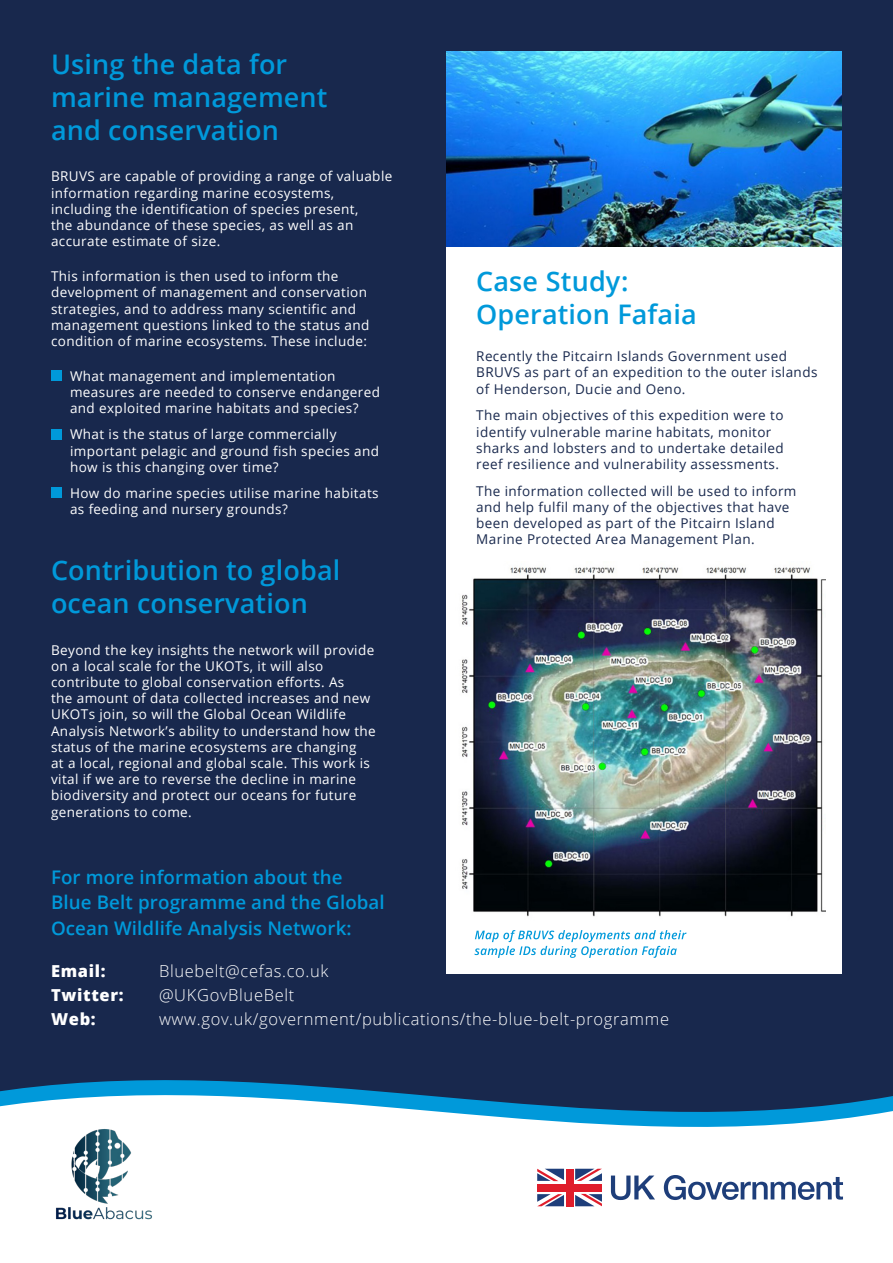
<style>
.page{position:relative;width:893px;height:1263px;background:#fff}
.page>*{position:absolute;margin:0;border:0;box-sizing:border-box;transform-origin:0 0}
.t1{font:600 27px/33px "Open Sans";letter-spacing:.005em;color:#0099da}
.t2{font:600 18.75px/25.5px "Open Sans";letter-spacing:.005em;color:#0099da}
.t3{font:300 16.5px "Open Sans";letter-spacing:.04em;color:#fff}
.t4{font:800 16.5px "Open Sans";letter-spacing:.04em;color:#fff}
.t5{font:13.5px/16.2px "Open Sans";letter-spacing:.03em;color:#fff}
.t6{font:13.5px/16.2px "Open Sans";letter-spacing:.03em;color:#18284d}
</style>
<div class="page">
<div style="left:0;top:0;width:893px;height:1148px;background:#18284d"></div>
<svg style="left:0;top:1080px;width:893px;height:68px;fill:#fff"></svg>
<div style="left:51px;top:371px;width:10px;height:10px;background:#0099da"></div>
<div style="left:51px;top:429px;width:10px;height:10px;background:#0099da"></div>
<div style="left:51px;top:487px;width:10px;height:11px;background:#0099da"></div>
<div style="left:446px;top:51px;width:396px;height:923px;background:#fff"></div>
<img style="left:462px;top:567px;width:363px;height:350px">
<img style="left:446px;top:51px;width:396px;height:196px">
<svg style="left:537px;top:1169px;width:27px;height:12px"></svg>
<svg style="left:575px;top:1194px;width:27px;height:12px"></svg>
<svg style="left:537px;top:1194px;width:27px;height:12px"></svg>
<svg style="left:575px;top:1169px;width:27px;height:12px"></svg>
<div style="left:537px;top:1184px;width:65px;height:7px;background:#e01d2b"></div>
<div style="left:566px;top:1169px;width:7px;height:37px;background:#e01d2b"></div>
<svg style="left:611px;top:1175px;width:44px;height:25px"></svg>
<svg style="left:664px;top:1175px;width:179px;height:25px"></svg>
<img style="left:51px;top:1122px;width:105px;height:98px">
<svg style="left:475px;top:930px;width:211px;height:28px"></svg>
<p class="t1" style="left:51px;top:47px;width:278px">Using the data for marine management and conservation</p>
<p class="t5" style="left:51px;top:168px;width:343px">BRUVS are capable of providing a range of valuable information regarding marine ecosystems, including the identification of species present,<br>the abundance of these species, as well as an accurate estimate of size.</p>
<p class="t5" style="left:51px;top:268px;width:320px">This information is then used to inform the development of management and conservation strategies, and to address many scientific and management questions linked to the status and condition of marine ecosystems. These include:</p>
<p class="t5" style="left:70px;top:368px;width:312px">What management and implementation measures are needed to conserve endangered and exploited marine habitats and species?</p>
<p class="t5" style="left:70px;top:426px;width:311px">What is the status of large commercially important pelagic and ground fish species and how is this changing over time?</p>
<p class="t5" style="left:70px;top:484px;width:310px">How do marine species utilise marine habitats as feeding and nursery grounds?</p>
<p class="t1" style="left:51px;top:553px;width:291px">Contribution to global ocean conservation</p>
<p class="t5" style="left:51px;top:641px;width:326px">Beyond the key insights the network will provide on a local scale for the UKOTs, it will also contribute to global conservation efforts. As<br>the amount of data collected increases and new UKOTs join, so will the Global Ocean Wildlife Analysis Network’s ability to understand how the status of the marine ecosystems are changing<br>at a local, regional and global scale. This work is vital if we are to reverse the decline in marine biodiversity and protect our oceans for future generations to come.</p>
<p class="t1" style="left:476px;top:264px;width:222px">Case Study:<br>Operation Fafaia</p>
<p class="t6" style="left:476px;top:348px;width:343px">Recently the Pitcairn Islands Government used<br>BRUVS as part of an expedition to the outer islands of Henderson, Ducie and Oeno.</p>
<p class="t6" style="left:476px;top:407px;width:309px">The main objectives of this expedition were to identify vulnerable marine habitats, monitor sharks and lobsters and to undertake detailed reef resilience and vulnerability assessments.</p>
<p class="t6" style="left:476px;top:482px;width:322px">The information collected will be used to inform and help fulfil many of the objectives that have been developed as part of the Pitcairn Island Marine Protected Area Management Plan.</p>
<p class="t2" style="left:51px;top:864px;width:335px">For more information about the<br>Blue Belt programme and the Global<br>Ocean Wildlife Analysis Network:</p>
<p class="t4" style="left:51px;top:958px;width:56px">Email:</p>
<p class="t3" style="left:159px;top:959px;width:171px">Bluebelt@cefas.co.uk</p>
<p class="t4" style="left:51px;top:982px;width:74px">Twitter:</p>
<p class="t3" style="left:159px;top:983px;width:137px">@UKGovBlueBelt</p>
<p class="t4" style="left:51px;top:1006px;width:46px">Web:</p>
<p class="t3" style="left:159px;top:1007px;width:512px">www.gov.uk/government/publications/the-blue-belt-programme</p>
</div>
